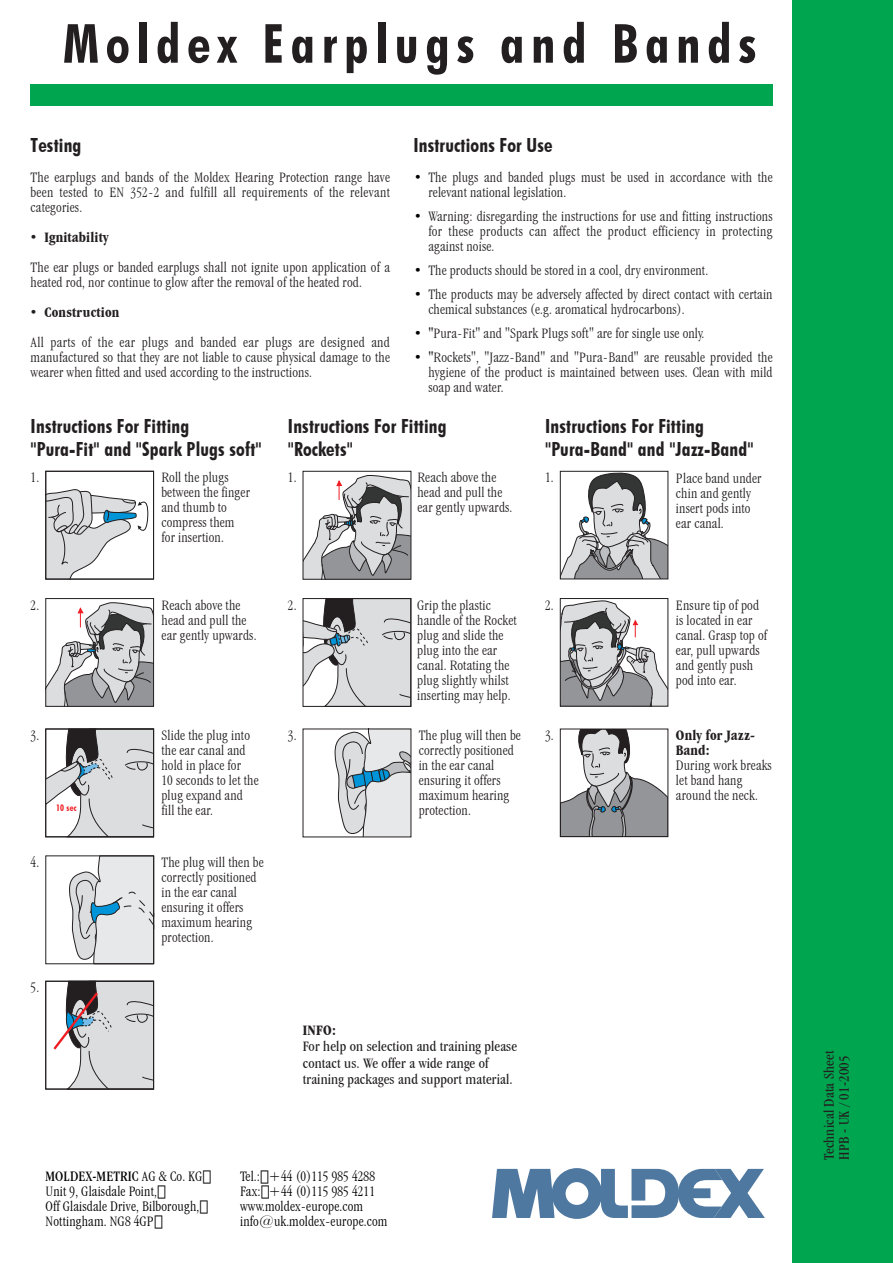
<style>
.page{position:relative;width:893px;height:1263px;background:#fff}
.page>*{position:absolute;margin:0;border:0;box-sizing:border-box;transform-origin:0 0}
.t1{font:700 condensed 54px "Futura BT";letter-spacing:.125em;color:#231f20}
.t2{font:700 condensed 27px/24px "Garamond IT Cby BT";color:#000}
.t3{font:700 condensed 19.5px/23.2px "Futura BT";letter-spacing:.01em;color:#231f20}
.t4{font:300 condensed 15px/15px "Garamond IT Cby BT";letter-spacing:.01em;color:#231f20}
.t5{font:300 condensed 15px "Garamond IT Cby BT";letter-spacing:.01em;color:#000}
.t6{font:condensed 15px/16.5px "Garamond IT Cby BT";letter-spacing:.01em;color:#231f20}
.t7{font:700 condensed 15px/15px "Garamond IT Cby BT";letter-spacing:.01em;color:#231f20}
.t8{font:condensed 15px "Garamond IT Cby BT";letter-spacing:.01em;color:#000}
.t9{font:700 condensed 9px "Futura BT";color:#ee1d23}
.s1{font-weight:700;font-size:27px}
.s2{font-weight:700}
.s3{font-weight:300}
</style>
<div class="page">
<div style="left:792px;top:0;width:101px;height:1263px;background:#00a54f"></div>
<div style="left:31px;top:84px;width:742px;height:22px;background:#00a54f"></div>
<svg style="left:492px;top:1168px;width:273px;height:51px"></svg>
<svg style="left:45px;top:728px;width:109px;height:109px"></svg>
<svg style="left:305px;top:600px;width:104px;height:105px"></svg>
<div style="left:303px;top:598px;width:108px;height:109px;border:1px solid #231f20"></div>
<svg style="left:48px;top:489px;width:101px;height:88px"></svg>
<div style="left:46px;top:471px;width:108px;height:108px;border:1px solid #231f20"></div>
<svg style="left:48px;top:602px;width:104px;height:102px"></svg>
<div style="left:46px;top:598px;width:108px;height:108px;border:1px solid #231f20"></div>
<svg style="left:305px;top:475px;width:104px;height:102px"></svg>
<div style="left:303px;top:471px;width:108px;height:108px;border:1px solid #231f20"></div>
<svg style="left:334px;top:731px;width:75px;height:104px;background:#cbd1d5"></svg>
<svg style="left:562px;top:473px;width:104px;height:104px"></svg>
<div style="left:560px;top:471px;width:108px;height:108px;border:1px solid #231f20"></div>
<svg style="left:562px;top:600px;width:104px;height:104px"></svg>
<div style="left:560px;top:598px;width:108px;height:108px;border:1px solid #231f20"></div>
<svg style="left:562px;top:731px;width:104px;height:104px"></svg>
<div style="left:560px;top:729px;width:108px;height:108px;border:1px solid #231f20"></div>
<svg style="left:51px;top:855px;width:104px;height:235px"></svg>
<div style="left:45px;top:855px;width:109px;height:109px;border:1px solid #231f20"></div>
<h1 class="t1" style="left:63px;top:11px;width:695px">Moldex Earplugs and Bands</h1>
<h3 class="t3" style="left:31px;top:133px;width:52px">Testing</h3>
<p class="t4" style="left:31px;top:169px;width:361px;text-align:justify">The earplugs and bands of the Moldex Hearing Protection range have been tested to EN 352-2 and fulfill all requirements of the relevant categories.</p>
<p class="t4" style="left:31px;top:222px;width:361px;line-height:30px"><span class="s1">·</span> <span class="s2">Ignitability<br></span>The ear plugs or banded earplugs shall not ignite upon application of a</p>
<p class="t4" style="left:31px;top:267px;width:361px;line-height:30px">heated rod, nor continue to glow after the removal of the heated rod.<br><span class="s1">·</span> <span class="s2">Construction<br></span>All parts of the ear plugs and banded ear plugs are designed and</p>
<p class="t4" style="left:31px;top:349px;width:361px">manufactured so that they are not liable to cause physical damage to the wearer when fitted and used according to the instructions.</p>
<h3 class="t3" style="left:413px;top:133px;width:141px">Instructions For Use</h3>
<p class="t4" style="left:428px;top:169px;width:346px">The plugs and banded plugs must be used in accordance with the relevant national legislation.</p>
<p class="t4" style="left:428px;top:208px;width:346px;text-align:justify">Warning: disregarding the instructions for use and fitting instructions for these products can affect the product efficiency in protecting against noise.</p>
<p class="t4" style="left:428px;top:258px;width:346px;line-height:24px">The products should be stored in a cool, dry environment.<br>The products may be adversely affected by direct contact with certain</p>
<p class="t4" style="left:428px;top:297px;width:346px;line-height:24px">chemical substances (e.g. aromatical hydrocarbons).<br><span class="s2">"</span>Pura-Fit" and "Spark Plugs soft" are for single use only.<br><span class="s2">"</span>Rockets", "Jazz-Band" and "Pura-Band" are reusable provided the</p>
<p class="t4" style="left:428px;top:364px;width:346px">hygiene of the product is maintained between uses. Clean with mild soap and water.</p>
<h2 class="t2" style="left:415px;top:156px;width:8px;line-height:39px">· ·</h2>
<h2 class="t2" style="left:415px;top:256px;width:8px">· ·</h2>
<h2 class="t2" style="left:415px;top:319px;width:8px">· ·</h2>
<h3 class="t3" style="left:31px;top:414px;width:233px">Instructions For Fitting "Pura-Fit" and "Spark Plugs soft"</h3>
<p class="t4" style="left:31px;top:470px;width:10px">1.</p>
<h3 class="t3" style="left:288px;top:414px;width:160px">Instructions For Fitting "Rockets"</h3>
<p class="t4" style="left:417px;top:470px;width:96px">Reach above the head and pull the ear gently upwards.</p>
<h3 class="t3" style="left:545px;top:414px;width:210px">Instructions For Fitting "Pura-Band" and "Jazz-Band"</h3>
<p class="t4" style="left:161px;top:470px;width:90px">Roll the plugs between the finger and thumb to compress them for insertion.</p>
<p class="t4" style="left:676px;top:470px;width:87px">Place band under chin and gently insert pods into ear canal.</p>
<p class="t4" style="left:288px;top:470px;width:10px">1.</p>
<p class="t4" style="left:545px;top:470px;width:10px">1.</p>
<p class="t4" style="left:31px;top:597px;width:10px">2.</p>
<p class="t4" style="left:31px;top:728px;width:10px">3.</p>
<p class="t9" style="left:56px;top:802px;width:22px">10 sec</p>
<p class="t4" style="left:162px;top:597px;width:96px">Reach above the head and pull the ear gently upwards.</p>
<p class="t4" style="left:288px;top:597px;width:10px">2.</p>
<p class="t4" style="left:161px;top:728px;width:99px">Slide the plug into the ear canal and hold in place for<br>10 seconds to let the plug expand and fill the ear.</p>
<p class="t4" style="left:288px;top:728px;width:10px">3.</p>
<p class="t4" style="left:417px;top:597px;width:101px">Grip the plastic handle of the Rocket plug and slide the plug into the ear canal. Rotating the plug slightly whilst inserting may help.</p>
<p class="t4" style="left:419px;top:728px;width:104px">The plug will then be correctly positioned in the ear canal ensuring it offers maximum hearing protection.</p>
<p class="t4" style="left:545px;top:597px;width:10px">2.</p>
<p class="t4" style="left:545px;top:728px;width:10px">3.</p>
<p class="t4" style="left:31px;top:854px;width:10px">4.</p>
<p class="t4" style="left:161px;top:854px;width:104px">The plug will then be correctly positioned in the ear canal ensuring it offers maximum hearing protection.</p>
<p class="t4" style="left:31px;top:980px;width:10px">5.</p>
<p class="t7" style="left:303px;top:1022px;width:35px">INFO:</p>
<p class="t6" style="left:303px;top:1038px;width:216px">For help on selection and training please contact us. We offer a wide range of training packages and support material.</p>
<p class="t8" style="left:46px;top:1167px;width:158px">MOLDEX-METRIC <span class="s3">AG &amp; Co. KG</span></p>
<p class="t5" style="left:240px;top:1167px;width:136px">Tel.: +44 (0)115 985 4288</p>
<p class="t5" style="left:46px;top:1182px;width:113px">Unit 9, Glaisdale Point,</p>
<p class="t5" style="left:240px;top:1182px;width:136px">Fax: +44 (0)115 985 4211</p>
<p class="t5" style="left:46px;top:1197px;width:155px">Off Glaisdale Drive, Bilborough,</p>
<p class="t5" style="left:240px;top:1197px;width:125px">www.moldex-europe.com</p>
<p class="t5" style="left:46px;top:1212px;width:110px">Nottingham. NG8 4GP</p>
<p class="t5" style="left:240px;top:1212px;width:149px">info@uk.moldex-europe.com</p>
<p class="t4" style="left:676px;top:597px;width:93px">Ensure tip of pod is located in ear canal. Grasp top of ear, pull upwards and gently push pod into ear.</p>
<p class="t7" style="left:676px;top:727px;width:81px">Only for Jazz-<br>Band:</p>
<p class="t4" style="left:676px;top:758px;width:97px">During work breaks let band hang around the neck.</p>
<p class="t6" style="left:821px;top:1160px;width:111px;line-height:15px;rotate:-90deg">Technical Data Sheet<br>HPB - UK / 01-2005</p>
</div>
